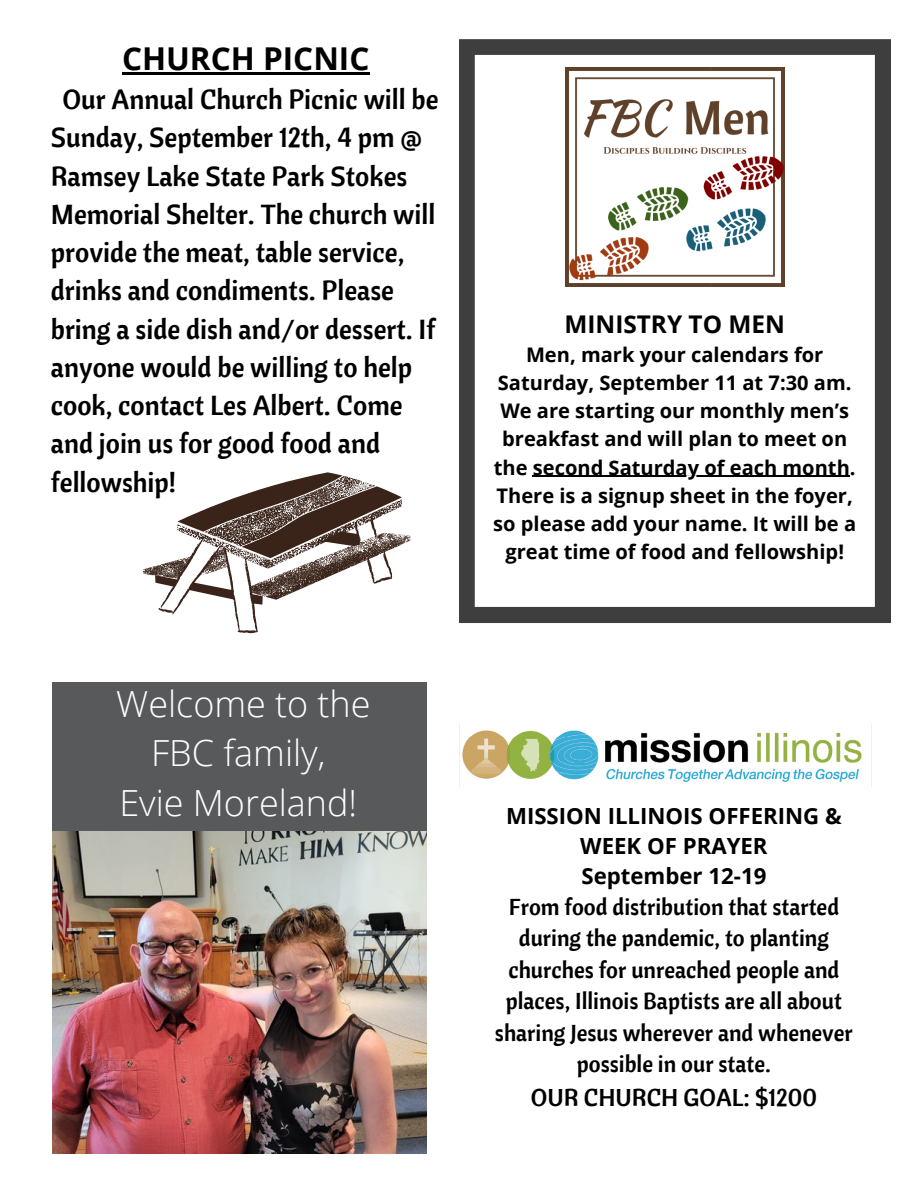
<style>
.page{position:relative;width:918px;height:1188px;background:#fff}
.page>*{position:absolute;margin:0;border:0;box-sizing:border-box;transform-origin:0 0}
.t1{font:300 36px/49.5px "Open Sans";color:#fff;text-align:center}
.t2{font:700 31.5px "Open Sans";color:#000}
.t3{font:27.45px/38.2px "Cantora One";color:#000}
.t4{font:700 24.45px "Open Sans";color:#000}
.t5{font:24.15px "Cantora One";color:#000}
.t6{font:22.95px/31.5px "Cantora One";color:#000;text-align:center}
.t7{font:700 22.2px/30.3px "Open Sans";color:#000;text-align:center}
.t8{font:700 20.1px/28.2px "Open Sans";color:#000;text-align:center}
</style>
<div class="page">
<img style="left:53px;top:831px;width:373px;height:322px">
<img style="left:459px;top:724px;width:413px;height:63px">
<div style="left:53px;top:682px;width:374px;height:149px;background:#58595b"></div>
<svg style="left:459px;top:39px;width:432px;height:584px"></svg>
<svg style="left:143px;top:472px;width:268px;height:161px"></svg>
<hr style="left:122px;top:72px;width:248px;height:2px;background:#000">
<hr style="left:533px;top:476px;width:317px;height:1px;background:#000">
<p class="t2" style="left:122px;top:36px;width:249px">CHURCH PICNIC</p>
<p class="t3" style="left:51px;top:80px;width:389px;text-indent:12px">Our Annual Church Picnic will be<br>Sunday, September 12th, 4 pm @<br>Ramsey Lake State Park Stokes<br>Memorial Shelter. The church will provide the meat, table service, drinks and condiments. Please bring a side dish and/or dessert. If anyone would be willing to help cook, contact Les Albert. Come and join us for good food and fellowship!</p>
<p class="t1" style="left:116px;top:678px;width:256px">Welcome to the<br>FBC family,</p>
<p class="t1" style="left:119px;top:777px;width:239px">Evie Moreland!</p>
<p class="t4" style="left:564px;top:307px;width:222px">MINISTRY TO MEN</p>
<p class="t8" style="left:493px;top:340px;width:365px">Men, mark your calendars for Saturday, September 11 at 7:30 am.<br>We are starting our monthly men’s breakfast and will plan to meet on the second Saturday of each month.<br>There is a signup sheet in the foyer, so please add your name. It will be a great time of food and fellowship!</p>
<p class="t7" style="left:506px;top:800px;width:337px">MISSION ILLINOIS OFFERING &amp;<br>WEEK OF PRAYER</p>
<p class="t7" style="left:581px;top:860px;width:186px">September 12-19</p>
<p class="t6" style="left:495px;top:890px;width:359px">From food distribution that started during the pandemic, to planting churches for unreached people and places, Illinois Baptists are all about sharing Jesus wherever and whenever possible in our state.</p>
<p class="t5" style="left:531px;top:1082px;width:288px">OUR CHURCH GOAL: $1200</p>
</div>
